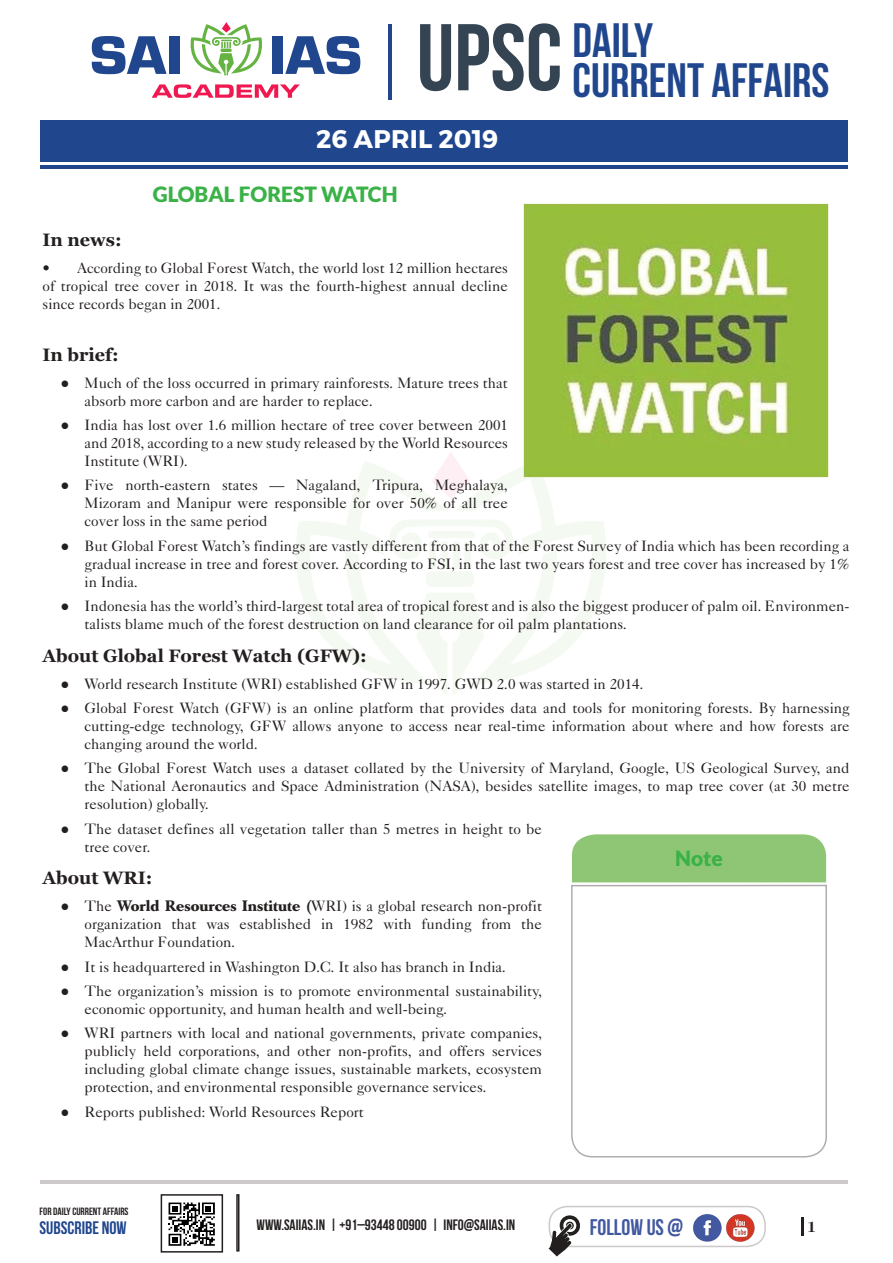
<style>
.page{position:relative;width:893px;height:1263px;background:#fff}
.page>*{position:absolute;margin:0;border:0;box-sizing:border-box;transform-origin:0 0}
.t1{font:700 48px/39.6px "Bebas Neue";color:#20468e}
.t2{font:700 25.5px "Montserrat";letter-spacing:.005em;color:#fff}
.t3{font:700 22.5px "Bebas Neue";color:#4259a0}
.t4{font:900 21px "Lato";color:#3ab247}
.t5{font:700 18px "Georgia";color:#241f1f}
.t6{font:700 18px "Bebas Neue";color:#20468e}
.t7{font:15px/18px "Caslon Five Forty LT";color:#241f1f;text-align:justify}
.t8{font:700 15px "Bebas Neue";color:#241f1f}
.t9{font:700 13.5px "Caslon";color:#241f1f}
.t10{font:700 10.5px "Bebas Neue";color:#241f1f}
.s1{font-size:94.5px;color:#354452}
.s2{font-family:"Georgia";font-weight:700}
.s3{font-family:"Caslon Book BE";font-weight:700}
</style>
<div class="page">
<hr style="left:40px;top:1180px;width:807px;height:4px;background:#cdc9cb">
<svg style="left:92px;top:36px;width:75px;height:38px"></svg>
<div style="left:169px;top:36px;width:11px;height:38px;background:#20468e"></div>
<div style="left:272px;top:36px;width:11px;height:38px;background:#20468e"></div>
<svg style="left:285px;top:36px;width:75px;height:38px"></svg>
<svg style="left:152px;top:84px;width:148px;height:14px"></svg>
<svg style="left:190px;top:22px;width:72px;height:54px"></svg>
<hr style="left:388px;top:24px;width:3px;height:75px;background:#20468e">
<hr style="left:40px;top:166px;width:807px;height:3px;background:#20468e">
<div style="left:40px;top:120px;width:807px;height:41px;background:#20468e"></div>
<div style="left:572px;top:834px;width:254px;height:48px;background:#8fc675"></div>
<svg style="left:571px;top:884px;width:256px;height:274px"></svg>
<svg style="left:801px;top:1217px;width:2px;height:19px"></svg>
<svg style="left:168px;top:1202px;width:47px;height:44px"></svg>
<div style="left:161px;top:1194px;width:62px;height:58px;border:2px solid #241f1f"></div>
<div style="left:236px;top:1194px;width:3px;height:57px;border:2px solid #241f1f"></div>
<div style="left:549px;top:1206px;width:217px;height:41px;border:2px solid #cdc9cb;border-radius:18px"></div>
<img style="left:693px;top:1214px;width:62px;height:28px">
<svg style="left:549px;top:1214px;width:32px;height:42px"></svg>
<svg style="left:296px;top:451px;width:312px;height:243px"></svg>
<img style="left:524px;top:204px;width:304px;height:273px">
<h1 class="t1" style="left:573px;top:20px;width:258px;text-indent:-156px"><span class="s1">UPSC</span> DAILY<br>CURRENT AFFAIRS</h1>
<h2 class="t2" style="left:316px;top:123px;width:184px">26 APRIL 2019</h2>
<h3 class="t4" style="left:153px;top:182px;width:246px">GLOBAL FOREST WATCH</h3>
<p class="t5" style="left:43px;top:230px;width:81px">In news:</p>
<p class="t7" style="left:43px;top:259px;width:467px">• According to Global Forest Watch, the world lost 12 million hectares of tropical tree cover in 2018. It was the fourth-highest annual decline since records began in 2001.</p>
<p class="t5" style="left:43px;top:344px;width:78px">In brief:</p>
<p class="t7" style="left:85px;top:373px;width:425px;text-indent:-24px"><span class="s2">●</span> Much of the loss occurred in primary rainforests. Mature trees that absorb more carbon and are harder to replace.</p>
<p class="t7" style="left:85px;top:416px;width:425px;text-indent:-24px"><span class="s2">●</span> India has lost over 1.6 million hectare of tree cover between 2001 and 2018, according to a new study released by the World Resources Institute (WRI).</p>
<p class="t7" style="left:85px;top:476px;width:425px;text-indent:-24px"><span class="s2">●</span> Five north-eastern states — Nagaland, Tripura, Meghalaya, Mizoram and Manipur were responsible for over 50% of all tree cover loss in the same period</p>
<p class="t7" style="left:85px;top:537px;width:766px;text-indent:-24px"><span class="s2">●</span> But Global Forest Watch’s findings are vastly different from that of the Forest Survey of India which has been recording a gradual increase in tree and forest cover. According to FSI, in the last two years forest and tree cover has increased by 1% in India.</p>
<p class="t7" style="left:85px;top:597px;width:767px;text-indent:-24px"><span class="s2">●</span> Indonesia has the world’s third-largest total area of tropical forest and is also the biggest producer of palm oil. Environmen&shy;talists blame much of the forest destruction on land clearance for oil palm plantations.</p>
<p class="t5" style="left:43px;top:645px;width:326px">About Global Forest Watch (GFW):</p>
<p class="t7" style="left:61px;top:674px;width:584px"><span class="s2">●</span> World research Institute (WRI) established GFW in 1997. GWD 2.0 was started in 2014.</p>
<p class="t7" style="left:85px;top:699px;width:767px;text-indent:-24px"><span class="s2">●</span> Global Forest Watch (GFW) is an online platform that provides data and tools for monitoring forests. By harnessing cutting-edge technology, GFW allows anyone to access near real-time information about where and how forests are changing around the world.</p>
<p class="t7" style="left:85px;top:759px;width:767px;text-indent:-24px"><span class="s2">●</span> The Global Forest Watch uses a dataset collated by the University of Maryland, Google, US Geological Survey, and the National Aeronautics and Space Administration (NASA), besides satellite images, to map tree cover (at 30 metre resolution) globally.</p>
<p class="t7" style="left:85px;top:819px;width:459px;text-indent:-24px"><span class="s2">●</span> The dataset defines all vegetation taller than 5 metres in height to be tree cover.</p>
<p class="t5" style="left:43px;top:868px;width:111px">About WRI:</p>
<p class="t7" style="left:85px;top:897px;width:459px;text-indent:-24px"><span class="s2">●</span> The <span class="s3">World Resources Institute (</span>WRI) is a global research non-profit organization that was established in 1982 with funding from the MacArthur Foundation.</p>
<p class="t7" style="left:61px;top:957px;width:447px"><span class="s2">●</span> It is headquartered in Washington D.C. It also has branch in India.</p>
<p class="t7" style="left:85px;top:982px;width:459px;text-indent:-24px"><span class="s2">●</span> The organization’s mission is to promote environmental sustainability, economic opportunity, and human health and well-being.</p>
<p class="t7" style="left:85px;top:1024px;width:459px;text-indent:-24px"><span class="s2">●</span> WRI partners with local and national governments, private companies, publicly held corporations, and other non-profits, and offers services including global climate change issues, sustainable markets, ecosystem protection, and environmental responsible governance services.</p>
<p class="t7" style="left:61px;top:1102px;width:305px"><span class="s2">●</span> Reports published: World Resources Report</p>
<h3 class="t4" style="left:675px;top:845px;width:49px">Note</h3>
<p class="t10" style="left:40px;top:1206px;width:91px">FOR DAILY CURRENT AFFAIRS</p>
<p class="t6" style="left:40px;top:1218px;width:89px">SUBSCRIBE NOW</p>
<h3 class="t3" style="left:590px;top:1215px;width:95px">FOLLOW US @</h3>
<p class="t8" style="left:257px;top:1216px;width:260px">WWW.SAIIAS.IN | +91–93448 00900 | INFO@SAIIAS.IN</p>
<p class="t9" style="left:808px;top:1218px;width:9px">1</p>
</div>
